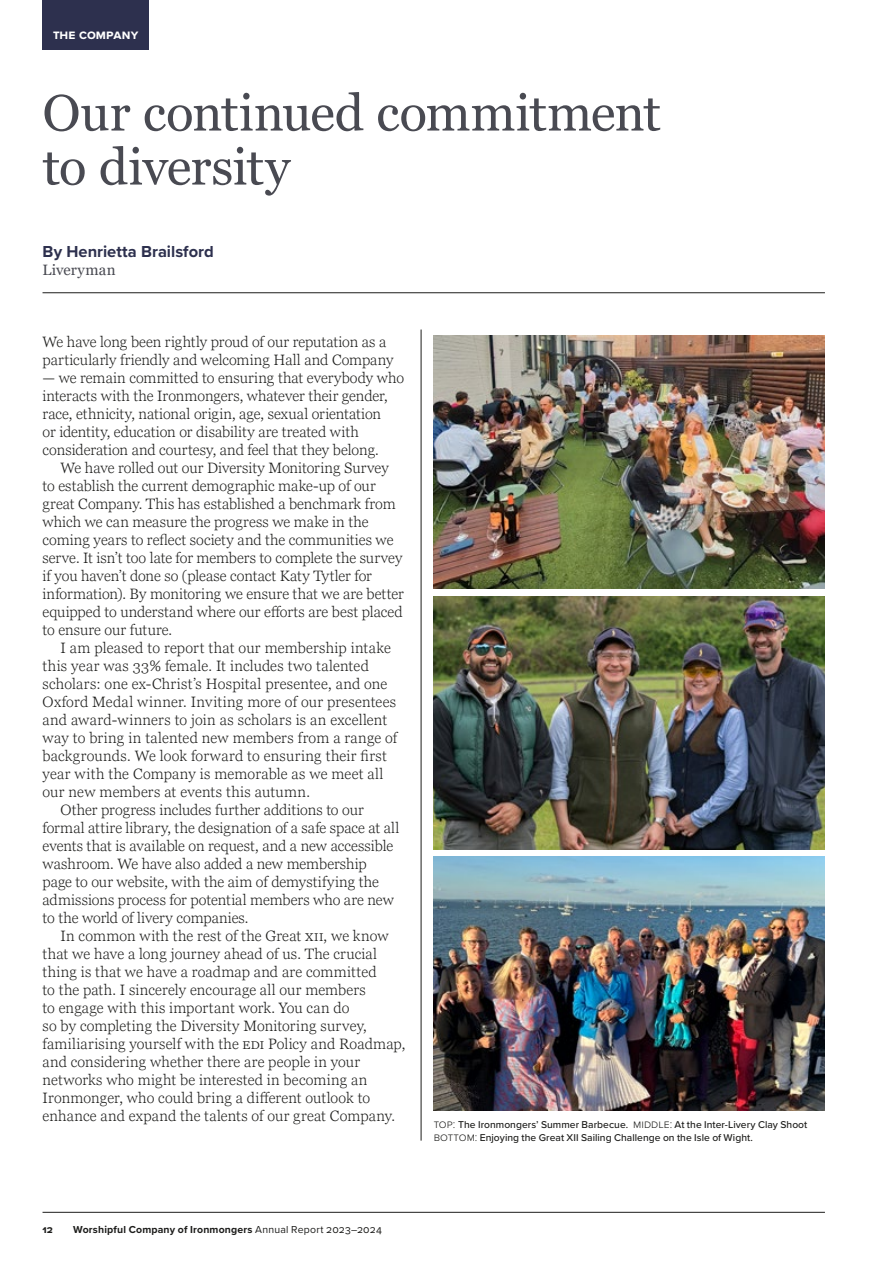
<style>
.page{position:relative;width:893px;height:1263px;background:#fff}
.page>*{position:absolute;margin:0;border:0;box-sizing:border-box;transform-origin:0 0}
.Heading_1{font:51px/54px "Georgia Pro";letter-spacing:-.015em;color:#494a52}
.Byline{font:700 16.5px "Proxima Nova";letter-spacing:.005em;color:#2d304e}
.Body{font:300 15px/18px "Georgia Pro";letter-spacing:.005em;color:#1d1d1b}
.Body_No_indent{font:300 15px/18px "Georgia Pro";color:#1d1d1b}
.Byline_2{font:15px "Georgia Pro";letter-spacing:.01em;color:#494a52}
.t1{font:700 13.5px "Proxima Nova";letter-spacing:.01em;color:#fff}
.t2{font:700 10.5px "Proxima Nova";letter-spacing:.015em;color:#1d1d1b}
.Caption_single_image{font:500 10.35px "Proxima Nova";letter-spacing:.005em;color:#1d1d1b}
.s1{font-weight:300;font-size:11.7px}
.s2{font-weight:400}
</style>
<div class="page">
<hr style="left:43px;top:292px;width:782px;height:1px;background:#1d1d1b">
<img style="left:434px;top:335px;width:391px;height:254px">
<img style="left:434px;top:596px;width:391px;height:254px">
<img style="left:434px;top:857px;width:391px;height:253px">
<hr style="left:421px;top:329px;width:1px;height:811px;background:#1d1d1b">
<hr style="left:43px;top:1212px;width:782px;height:1px;background:#1d1d1b">
<div style="left:43px;top:0;width:106px;height:50px;background:#2d304e"></div>
<p class="t1" style="left:53px;top:25px;width:87px">The company</p>
<p class="Heading_1" style="left:43px;top:88px;width:620px">Our continued commitment to diversity</p>
<p class="Byline" style="left:43px;top:239px;width:173px">By Henrietta Brailsford</p>
<p class="Byline_2" style="left:43px;top:261px;width:75px">Liveryman</p>
<p class="Body_No_indent" style="left:43px;top:333px;width:353px">We have long been rightly proud of our reputation as a particularly friendly and welcoming Hall and Company</p>
<p class="Body_No_indent" style="left:43px;top:369px;width:363px">— we remain committed to ensuring that everybody who interacts with the Ironmongers, whatever their gender, race, ethnicity, national origin, age, sexual orientation<br>or identity, education or disability are treated with consideration and courtesy, and feel that they belong.</p>
<p class="Body" style="left:43px;top:459px;width:363px;text-indent:18px">We have rolled out our Diversity Monitoring Survey to establish the current demographic make-up of our great Company. This has established a benchmark from which we can measure the progress we make in the coming years to reflect society and the communities we serve. It isn’t too late for members to complete the survey if you haven’t done so (please contact Katy Tytler for information). By monitoring we ensure that we are better equipped to understand where our efforts are best placed to ensure our future.</p>
<p class="Body" style="left:43px;top:639px;width:356px;text-indent:18px">I am pleased to report that our membership intake this year was 33% female. It includes two talented scholars: one ex-Christ’s Hospital presentee, and one Oxford Medal winner. Inviting more of our presentees and award-winners to join as scholars is an excellent way to bring in talented new members from a range of backgrounds. We look forward to ensuring their first year with the Company is memorable as we meet all our new members at events this autumn.</p>
<p class="Body" style="left:43px;top:801px;width:358px;text-indent:18px">Other progress includes further additions to our formal attire library, the designation of a safe space at all events that is available on request, and a new accessible washroom. We have also added a new membership page to our website, with the aim of demystifying the admissions process for potential members who are new to the world of livery companies.</p>
<p class="Body" style="left:43px;top:927px;width:364px;text-indent:18px">In common with the rest of the Great XII, we know that we have a long journey ahead of us. The crucial thing is that we have a roadmap and are committed<br>to the path. I sincerely encourage all our members<br>to engage with this important work. You can do<br>so by completing the Diversity Monitoring survey, familiarising yourself with the EDI Policy and Roadmap, and considering whether there are people in your networks who might be interested in becoming an Ironmonger, who could bring a different outlook to enhance and expand the talents of our great Company.</p>
<p class="Caption_single_image" style="left:434px;top:1116px;width:375px"><span class="s1">Top:</span> The Ironmongers’ Summer Barbecue. <span class="s1">M iddle:</span> At the Inter-Livery Clay Shoot</p>
<p class="Caption_single_image" style="left:434px;top:1130px;width:321px"><span class="s1">Bottom:</span> Enjoying the Great XII Sailing Challenge on the Isle of Wight.</p>
<p class="t2" style="left:43px;top:1222px;width:12px">12</p>
<p class="t2" style="left:73px;top:1222px;width:310px">Worshipful Company of Ironmongers <span class="s2">Annual Report 2023–2024</span></p>
</div>
